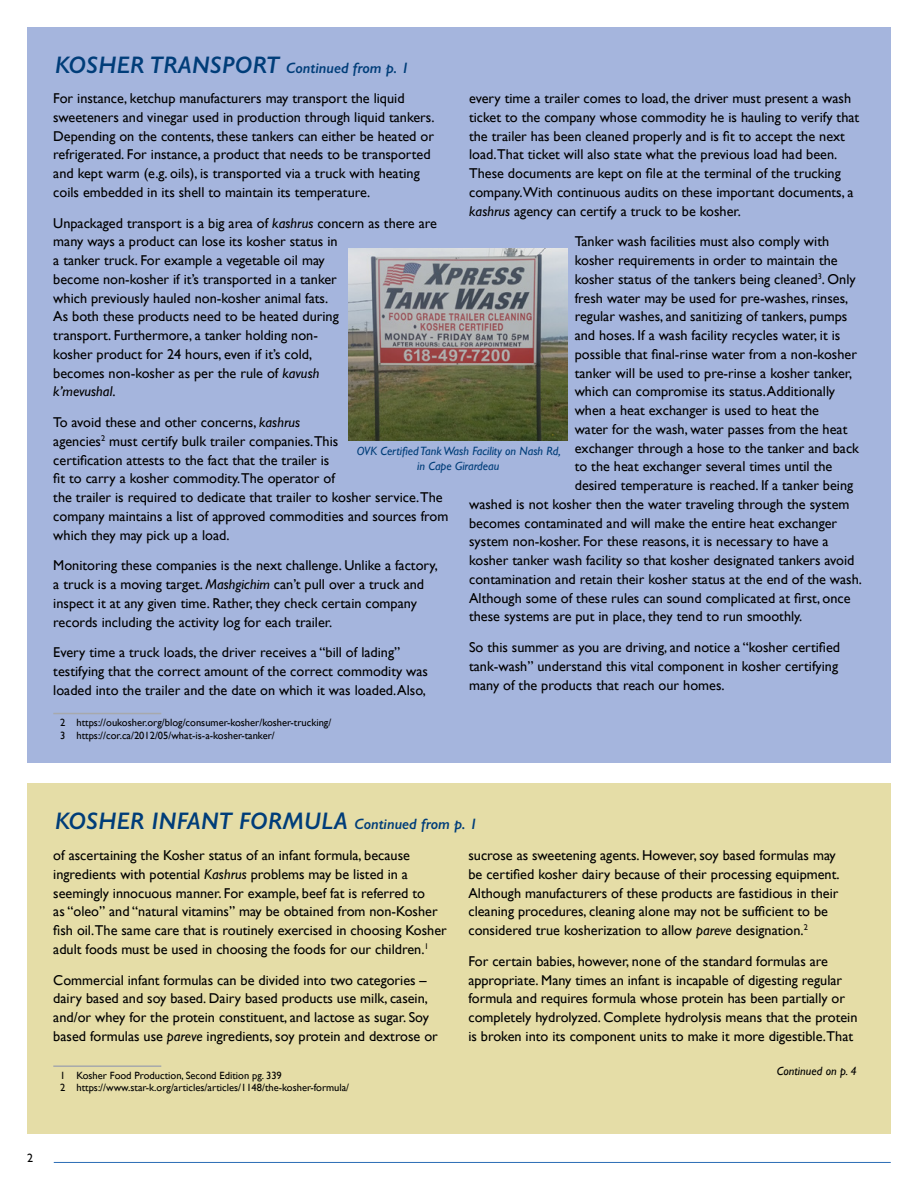
<style>
.page{position:relative;width:918px;height:1188px;background:#fff}
.page>*{position:absolute;margin:0;border:0;box-sizing:border-box;transform-origin:0 0}
.t1{font:italic 600 24px "Gill Sans";color:#003d79}
.t2{font:italic 600 15px "Gill Sans";color:#003d79}
.t3{font:14.25px/18.8px "Gill Sans";color:#000}
.t4{font:italic 12px/14.4px "Gill Sans";color:#003d79;text-align:center}
.t5{font:italic 12px "Gill Sans";color:#000}
.t6{font:12px "Gill Sans";color:#000}
.t7{font:10.5px/12.6px "Gill Sans";color:#000}
.s1{font-size:24px}
.s2{font-style:italic}
.s3{font-size:15px}
</style>
<div class="page">
<hr style="left:54px;top:1162px;width:837px;height:1px;background:#2b6db6">
<div style="left:27px;top:27px;width:864px;height:735px;background:#a5b5dd"></div>
<hr style="left:53px;top:713px;width:108px;height:1px;background:#a7a9ac">
<div style="left:27px;top:783px;width:864px;height:351px;background:#e5dda7"></div>
<hr style="left:53px;top:1065px;width:108px;height:2px;background:#a7a9ac">
<img style="left:349px;top:248px;width:219px;height:192px">
<p class="t2" style="left:55px;top:59px;width:356px"><span class="s1">KOSHER TRANSPORT</span> Continued from p. 1</p>
<p class="t3" style="left:53px;top:89px;width:383px">For instance, ketchup manufacturers may transport the liquid sweeteners and vinegar used in production through liquid tankers.<br>Depending on the contents, these tankers can either be heated or refrigerated. For instance, a product that needs to be transported and kept warm (e.g. oils), is transported via a truck with heating coils embedded in its shell to maintain its temperature.</p>
<p class="t3" style="left:53px;top:213px;width:385px">Unpackaged transport is a big area of <span class="s2">kashrus</span> concern as there are many ways a product can lose its kosher status in<br>a tanker truck. For example a vegetable oil may<br>become non-kosher if it’s transported in a tanker<br>which previously hauled non-kosher animal fats.<br>As both these products need to be heated during<br>transport. Furthermore, a tanker holding non-<br>kosher product for 24 hours, even if it’s cold,<br>becomes non-kosher as per the rule of <span class="s2">kavush<br>k’mevushal</span>.</p>
<p class="t3" style="left:53px;top:413px;width:397px">To avoid these and other concerns, <span class="s2">kashrus<br></span>agencies<sup>2</sup> must certify bulk trailer companies.This<br>certification attests to the fact that the trailer is<br>fit to carry a kosher commodity.The operator of<br>the trailer is required to dedicate that trailer to kosher service.The company maintains a list of approved commodities and sources from which they may pick up a load.</p>
<p class="t3" style="left:53px;top:556px;width:386px">Monitoring these companies is the next challenge. Unlike a factory, a truck is a moving target. <span class="s2">Mashgichim</span> can’t pull over a truck and inspect it at any given time. Rather, they check certain company records including the activity log for each trailer.</p>
<p class="t3" style="left:53px;top:643px;width:376px">Every time a truck loads, the driver receives a “bill of lading” testifying that the correct amount of the correct commodity was loaded into the trailer and the date on which it was loaded. Also,</p>
<p class="t7" style="left:60px;top:716px;width:273px">2 https://oukosher.org/blog/consumer-kosher/kosher-trucking/<br>3 https://cor.ca/2012/05/what-is-a-kosher-tanker/</p>
<p class="t3" style="left:469px;top:89px;width:392px">every time a trailer comes to load, the driver must present a wash ticket to the company whose commodity he is hauling to verify that the trailer has been cleaned properly and is fit to accept the next load.That ticket will also state what the previous load had been.<br>These documents are kept on file at the terminal of the trucking company.With continuous audits on these important documents, a <span class="s2">kashrus</span> agency can certify a truck to be kosher.</p>
<p class="t3" style="left:575px;top:232px;width:256px">Tanker wash facilities must also comply with</p>
<p class="t3" style="left:575px;top:251px;width:264px">kosher requirements in order to maintain the</p>
<p class="t3" style="left:575px;top:270px;width:282px">kosher status of the tankers being cleaned<sup>3</sup>. Only</p>
<p class="t3" style="left:575px;top:288px;width:275px">fresh water may be used for pre-washes, rinses,</p>
<p class="t3" style="left:575px;top:307px;width:274px">regular washes, and sanitizing of tankers, pumps</p>
<p class="t3" style="left:575px;top:326px;width:267px">and hoses. If a wash facility recycles water, it is</p>
<p class="t3" style="left:575px;top:345px;width:284px">possible that final-rinse water from a non-kosher</p>
<p class="t3" style="left:575px;top:363px;width:279px">tanker will be used to pre-rinse a kosher tanker,</p>
<p class="t3" style="left:575px;top:382px;width:262px">which can compromise its status. Additionally</p>
<p class="t3" style="left:575px;top:401px;width:246px">when a heat exchanger is used to heat the</p>
<p class="t3" style="left:575px;top:420px;width:274px">water for the wash, water passes from the heat</p>
<p class="t3" style="left:575px;top:438px;width:286px">exchanger through a hose to the tanker and back</p>
<p class="t3" style="left:575px;top:457px;width:259px">to the heat exchanger several times until the</p>
<p class="t3" style="left:575px;top:476px;width:280px">desired temperature is reached. If a tanker being</p>
<p class="t3" style="left:469px;top:495px;width:382px">washed is not kosher then the water traveling through the system</p>
<p class="t3" style="left:469px;top:513px;width:370px">becomes contaminated and will make the entire heat exchanger</p>
<p class="t3" style="left:469px;top:532px;width:361px">system non-kosher. For these reasons, it is necessary to have a</p>
<p class="t3" style="left:469px;top:551px;width:387px">kosher tanker wash facility so that kosher designated tankers avoid</p>
<p class="t3" style="left:469px;top:570px;width:394px">contamination and retain their kosher status at the end of the wash.</p>
<p class="t3" style="left:469px;top:588px;width:383px">Although some of these rules can sound complicated at first, once</p>
<p class="t3" style="left:469px;top:607px;width:335px">these systems are put in place, they tend to run smoothly.</p>
<p class="t3" style="left:469px;top:638px;width:373px">So this summer as you are driving, and notice a “kosher certified tank-wash” understand this vital component in kosher certifying many of the products that reach our homes.</p>
<p class="t4" style="left:357px;top:444px;width:206px">OVK Certified Tank Wash Facility on Nash Rd, in Cape Girardeau</p>
<h1 class="t1" style="left:55px;top:806px;width:425px">KOSHER INFANT FORMULA <span class="s3">Continued from p. 1</span></h1>
<p class="t3" style="left:53px;top:846px;width:395px">of ascertaining the Kosher status of an infant formula, because ingredients with potential <span class="s2">Kashrus</span> problems may be listed in a seemingly innocuous manner. For example, beef fat is referred to<br>as “oleo” and “natural vitamins” may be obtained from non-Kosher fish oil.The same care that is routinely exercised in choosing Kosher adult foods must be used in choosing the foods for our children.<sup>1</sup></p>
<p class="t3" style="left:53px;top:970px;width:386px">Commercial infant formulas can be divided into two categories – dairy based and soy based. Dairy based products use milk, casein, and/or whey for the protein constituent, and lactose as sugar. Soy based formulas use <span class="s2">pareve</span> ingredients, soy protein and dextrose or</p>
<p class="t7" style="left:60px;top:1069px;width:291px">1 Kosher Food Production, Second Edition pg. 339<br>2 https://www.star-k.org/articles/articles/1148/the-kosher-formula/</p>
<p class="t3" style="left:468px;top:846px;width:373px">sucrose as sweetening agents. However, soy based formulas may be certified kosher dairy because of their processing equipment.<br>Although manufacturers of these products are fastidious in their cleaning procedures, cleaning alone may not be sufficient to be considered true kosherization to allow <span class="s2">pareve</span> designation.<sup>2</sup></p>
<p class="t3" style="left:468px;top:951px;width:391px">For certain babies, however, none of the standard formulas are appropriate. Many times an infant is incapable of digesting regular formula and requires formula whose protein has been partially or completely hydrolyzed. Complete hydrolysis means that the protein is broken into its component units to make it more digestible.That</p>
<p class="t5" style="left:777px;top:1064px;width:81px">Continued on p. 4</p>
<p class="t6" style="left:27px;top:1151px;width:7px">2</p>
</div>
